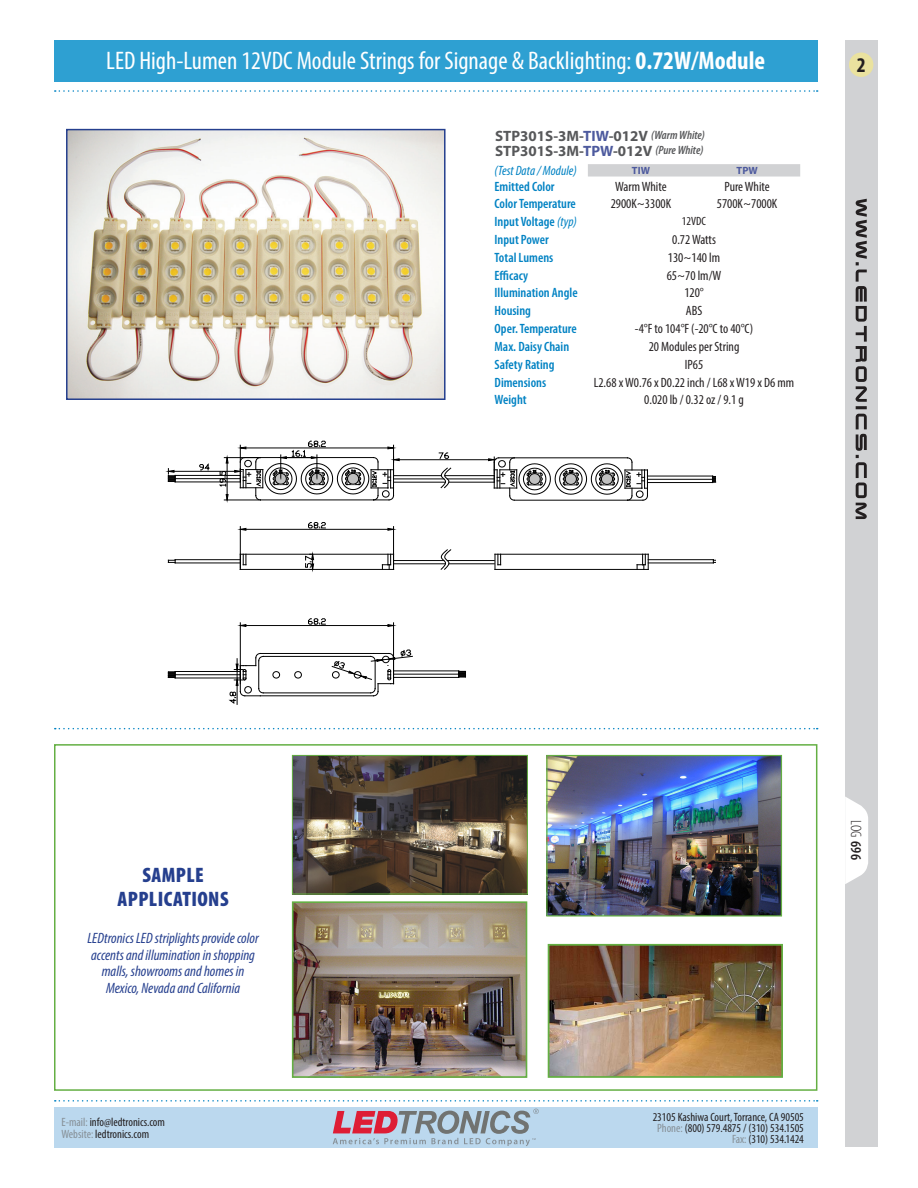
<style>
.page{position:relative;width:918px;height:1188px;background:#fff}
.page>*{position:absolute;margin:0;border:0;box-sizing:border-box;transform-origin:0 0}
.Sheet_Title{font:condensed 25.5px "Myriad Pro";color:#fff}
.Serial_Title{font:900 condensed 21px/24px "Myriad Pro";letter-spacing:.02em;color:#253f8e;text-align:center}
.t1{font:700 condensed 21px "Myriad Pro";color:#231f20}
.t2{font:italic condensed 15px/16.5px "Myriad Pro";color:#253f8e;text-align:center}
.Table_Part_Number{font:700 15px "Myriad Pro";color:#57585a}
.Log_Info{font:300 condensed 15px "Myriad Pro";color:#231f20}
.Table_Data{font:condensed 13.5px "Myriad Pro";color:#231f20}
.Table_Category{font:600 condensed 13.5px "Myriad Pro";color:#0082c3}
.Table_Category-2{font:italic condensed 13.5px "Myriad Pro";color:#0082c3}
.Table_Data-2{font:condensed 12px/11.2px "Myriad Pro";color:#231f20;text-align:right}
.Table_Part_Number-2{font:700 10.5px "Myriad Pro";color:#4d5a9e}
.s1{font-weight:700}
.s2{color:#4d5a9e}
.s3{font-weight:600;font-style:italic;font-stretch:condensed;font-size:12px}
.s4{font-weight:400;font-style:italic}
.s5{color:#868f96}
.s6{font-weight:600}
</style>
<div class="page">
<div style="left:845px;top:40px;width:33px;height:1108px;background:#d1d2d4"></div>
<div style="left:848px;top:52px;width:26px;height:26px;background:#eae29f;border-radius:50%"></div>
<div style="left:847px;top:51px;width:28px;height:27px;border:2px solid #d1d2d4;border-radius:50%"></div>
<svg style="left:855px;top:199px;width:12px;height:320px"></svg>
<svg style="left:845px;top:797px;width:23px;height:87px"></svg>
<svg style="left:55px;top:1100px;width:763px;height:2px"></svg>
<div style="left:54px;top:1107px;width:763px;height:41px;background:#bbd8ee"></div>
<svg style="left:333px;top:1109px;width:206px;height:37px"></svg>
<img style="left:548px;top:757px;width:232px;height:158px">
<div style="left:546px;top:755px;width:236px;height:162px;border:1px solid #64af43"></div>
<img style="left:551px;top:947px;width:229px;height:128px">
<div style="left:548px;top:944px;width:235px;height:134px;border:2px solid #64af43"></div>
<img style="left:294px;top:757px;width:232px;height:136px">
<div style="left:292px;top:755px;width:236px;height:140px;border:1px solid #64af43"></div>
<img style="left:295px;top:904px;width:229px;height:171px">
<div style="left:292px;top:901px;width:235px;height:177px;border:2px solid #64af43"></div>
<div style="left:54px;top:40px;width:763px;height:42px;background:#2ea0d2"></div>
<svg style="left:55px;top:90px;width:763px;height:2px"></svg>
<svg style="left:55px;top:728px;width:763px;height:1px"></svg>
<svg style="left:588px;top:164px;width:212px;height:13px;background:#d3d4d6"></svg>
<hr style="left:175px;top:475px;width:65px;height:1px;background:#000">
<hr style="left:175px;top:478px;width:65px;height:1px;background:#000">
<hr style="left:175px;top:482px;width:65px;height:1px;background:#000">
<hr style="left:445px;top:475px;width:49px;height:1px;background:#000">
<hr style="left:394px;top:475px;width:47px;height:1px;background:#000">
<hr style="left:394px;top:479px;width:50px;height:1px;background:#000">
<hr style="left:447px;top:479px;width:47px;height:1px;background:#000">
<hr style="left:394px;top:482px;width:51px;height:1px;background:#000">
<hr style="left:449px;top:482px;width:45px;height:1px;background:#000">
<svg style="left:440px;top:467px;width:11px;height:21px"></svg>
<hr style="left:647px;top:476px;width:66px;height:1px;background:#000">
<hr style="left:647px;top:479px;width:66px;height:1px;background:#000">
<hr style="left:647px;top:482px;width:66px;height:1px;background:#000">
<svg style="left:712px;top:476px;width:5px;height:7px"></svg>
<hr style="left:224px;top:457px;width:35px;height:1px;background:#000">
<hr style="left:224px;top:500px;width:35px;height:1px;background:#000">
<hr style="left:227px;top:463px;width:1px;height:32px;background:#000">
<svg style="left:219px;top:472px;width:7px;height:15px"></svg>
<svg style="left:226px;top:495px;width:2px;height:6px"></svg>
<hr style="left:399px;top:459px;width:90px;height:1px;background:#000">
<svg style="left:438px;top:452px;width:11px;height:7px"></svg>
<svg style="left:489px;top:457px;width:159px;height:44px"></svg>
<hr style="left:174px;top:471px;width:61px;height:1px;background:#000">
<svg style="left:199px;top:464px;width:11px;height:7px"></svg>
<svg style="left:235px;top:440px;width:164px;height:61px"></svg>
<svg style="left:168px;top:469px;width:8px;height:13px"></svg>
<hr style="left:260px;top:696px;width:114px;height:1px;background:#000">
<hr style="left:260px;top:653px;width:114px;height:1px;background:#000">
<hr style="left:175px;top:678px;width:65px;height:1px;background:#000">
<hr style="left:175px;top:674px;width:65px;height:1px;background:#000">
<hr style="left:175px;top:671px;width:65px;height:1px;background:#000">
<svg style="left:168px;top:671px;width:8px;height:7px"></svg>
<hr style="left:394px;top:677px;width:65px;height:1px;background:#000">
<hr style="left:394px;top:674px;width:65px;height:1px;background:#000">
<hr style="left:394px;top:671px;width:65px;height:1px;background:#000">
<svg style="left:458px;top:671px;width:8px;height:7px"></svg>
<hr style="left:263px;top:656px;width:108px;height:1px;background:#000">
<hr style="left:263px;top:693px;width:108px;height:1px;background:#000">
<svg style="left:272px;top:671px;width:8px;height:8px"></svg>
<svg style="left:294px;top:671px;width:8px;height:8px"></svg>
<hr style="left:393px;top:623px;width:1px;height:59px;background:#000">
<hr style="left:240px;top:623px;width:1px;height:59px;background:#000">
<hr style="left:246px;top:625px;width:142px;height:1px;background:#000">
<svg style="left:308px;top:618px;width:18px;height:7px"></svg>
<svg style="left:229px;top:653px;width:35px;height:51px"></svg>
<svg style="left:332px;top:649px;width:81px;height:48px"></svg>
<hr style="left:240px;top:554px;width:154px;height:1px;background:#000">
<hr style="left:240px;top:569px;width:154px;height:1px;background:#000">
<hr style="left:175px;top:563px;width:65px;height:1px;background:#000">
<hr style="left:175px;top:559px;width:65px;height:1px;background:#000">
<svg style="left:168px;top:560px;width:8px;height:3px"></svg>
<hr style="left:394px;top:560px;width:50px;height:1px;background:#000">
<hr style="left:447px;top:560px;width:47px;height:1px;background:#000">
<hr style="left:394px;top:564px;width:51px;height:1px;background:#000">
<hr style="left:449px;top:564px;width:45px;height:1px;background:#000">
<svg style="left:440px;top:549px;width:11px;height:21px"></svg>
<hr style="left:495px;top:554px;width:153px;height:1px;background:#000">
<hr style="left:495px;top:569px;width:153px;height:1px;background:#000">
<svg style="left:495px;top:554px;width:6px;height:15px"></svg>
<svg style="left:637px;top:554px;width:12px;height:15px"></svg>
<hr style="left:648px;top:563px;width:65px;height:1px;background:#000">
<hr style="left:648px;top:559px;width:65px;height:1px;background:#000">
<hr style="left:240px;top:527px;width:1px;height:41px;background:#000">
<hr style="left:393px;top:527px;width:1px;height:41px;background:#000">
<hr style="left:246px;top:529px;width:142px;height:1px;background:#000">
<svg style="left:308px;top:522px;width:18px;height:7px"></svg>
<svg style="left:240px;top:554px;width:7px;height:16px"></svg>
<svg style="left:382px;top:554px;width:13px;height:16px"></svg>
<svg style="left:388px;top:528px;width:7px;height:2px"></svg>
<svg style="left:305px;top:554px;width:9px;height:16px"></svg>
<img style="left:69px;top:132px;width:374px;height:265px">
<div style="left:66px;top:129px;width:380px;height:271px;border:2px solid #253f8e"></div>
<div style="left:54px;top:744px;width:763px;height:347px;border:2px solid #64af43"></div>
<p class="Sheet_Title" style="left:106px;top:45px;width:660px">LED High-Lumen 12VDC Module Strings for Signage &amp; Backlighting: <span class="s1">0.72W/Module</span></p>
<p class="Table_Part_Number" style="left:495px;top:126px;width:211px">STP301S-3M-<span class="s2">TIW</span>-012V <span class="s3">(Warm White)</span></p>
<p class="Table_Part_Number" style="left:495px;top:141px;width:210px">STP301S-3M-<span class="s2">TPW</span>-012V <span class="s3">(Pure White)</span></p>
<p class="Table_Category-2" style="left:495px;top:163px;width:84px">(Test Data / Module)</p>
<p class="Table_Part_Number-2" style="left:632px;top:164px;width:20px">TIW</p>
<p class="Table_Part_Number-2" style="left:737px;top:164px;width:23px">TPW</p>
<p class="Table_Category" style="left:495px;top:178px;width:62px">Emitted Color</p>
<p class="Table_Data" style="left:615px;top:178px;width:53px">Warm White</p>
<p class="Table_Data" style="left:725px;top:178px;width:47px">Pure White</p>
<p class="Table_Category" style="left:495px;top:196px;width:83px">Color Temperature</p>
<p class="Table_Data" style="left:611px;top:196px;width:62px">2900K~3300K</p>
<p class="Table_Data" style="left:717px;top:196px;width:62px">5700K~7000K</p>
<p class="Table_Category" style="left:495px;top:213px;width:84px">Input Voltage <span class="s4">(typ)</span></p>
<p class="Table_Data-2" style="left:682px;top:215px;width:26px">12VDC</p>
<p class="Table_Category" style="left:495px;top:231px;width:56px">Input Power</p>
<p class="Table_Data" style="left:672px;top:231px;width:45px">0.72 Watts</p>
<p class="Table_Category" style="left:495px;top:249px;width:60px">Total Lumens</p>
<p class="Table_Data" style="left:668px;top:249px;width:54px">130~140 lm</p>
<p class="Table_Category" style="left:495px;top:267px;width:35px">Efficacy</p>
<p class="Table_Data" style="left:667px;top:267px;width:56px">65~70 lm/W</p>
<p class="Table_Category" style="left:495px;top:285px;width:85px">Illumination Angle</p>
<p class="Table_Data" style="left:684px;top:285px;width:21px">120°</p>
<p class="Table_Category" style="left:495px;top:302px;width:38px">Housing</p>
<p class="Table_Data" style="left:686px;top:303px;width:18px">ABS</p>
<p class="Table_Category" style="left:495px;top:320px;width:84px">Oper. Temperature</p>
<p class="Table_Data" style="left:635px;top:320px;width:120px">-4°F to 104°F (-20°C to 40°C)</p>
<p class="Table_Category" style="left:495px;top:338px;width:76px">Max. Daisy Chain</p>
<p class="Table_Data" style="left:649px;top:338px;width:92px">20 Modules per String</p>
<p class="Table_Category" style="left:495px;top:356px;width:61px">Safety Rating</p>
<p class="Table_Data" style="left:685px;top:356px;width:20px">IP65</p>
<p class="Table_Category" style="left:495px;top:374px;width:53px">Dimensions</p>
<p class="Table_Data" style="left:594px;top:374px;width:202px">L2.68 x W0.76 x D0.22 inch / L68 x W19 x D6 mm</p>
<p class="Table_Category" style="left:495px;top:392px;width:34px">Weight</p>
<p class="Table_Data" style="left:644px;top:392px;width:101px">0.020 lb / 0.32 oz / 9.1 g</p>
<p class="t1" style="left:857px;top:52px;width:10px">2</p>
<p class="Serial_Title" style="left:118px;top:863px;width:112px">SAMPLE<br>APPLICATIONS</p>
<p class="t2" style="left:87px;top:930px;width:173px">LEDtronics LED striplights provide color accents and illumination in shopping malls, showrooms and homes in Mexico, Nevada and California</p>
<p class="Table_Data-2" style="left:62px;top:1116px;width:105px;line-height:12px;text-align:left"><span class="s5">E-mail:</span> info@ledtronics.com<br><span class="s5">Website:</span> ledtronics.com</p>
<p class="Log_Info" style="left:865px;top:820px;width:41px;rotate:90deg">LOG <span class="s6">696</span></p>
<p class="Table_Data-2" style="left:653px;top:1111px;width:153px">23105 Kashiwa Court, Torrance, CA 90505<br><span class="s5">Phone:</span> (800) 579.4875 / (310) 534.1505<br><span class="s5">Fax:</span> (310) 534.1424</p>
</div>
